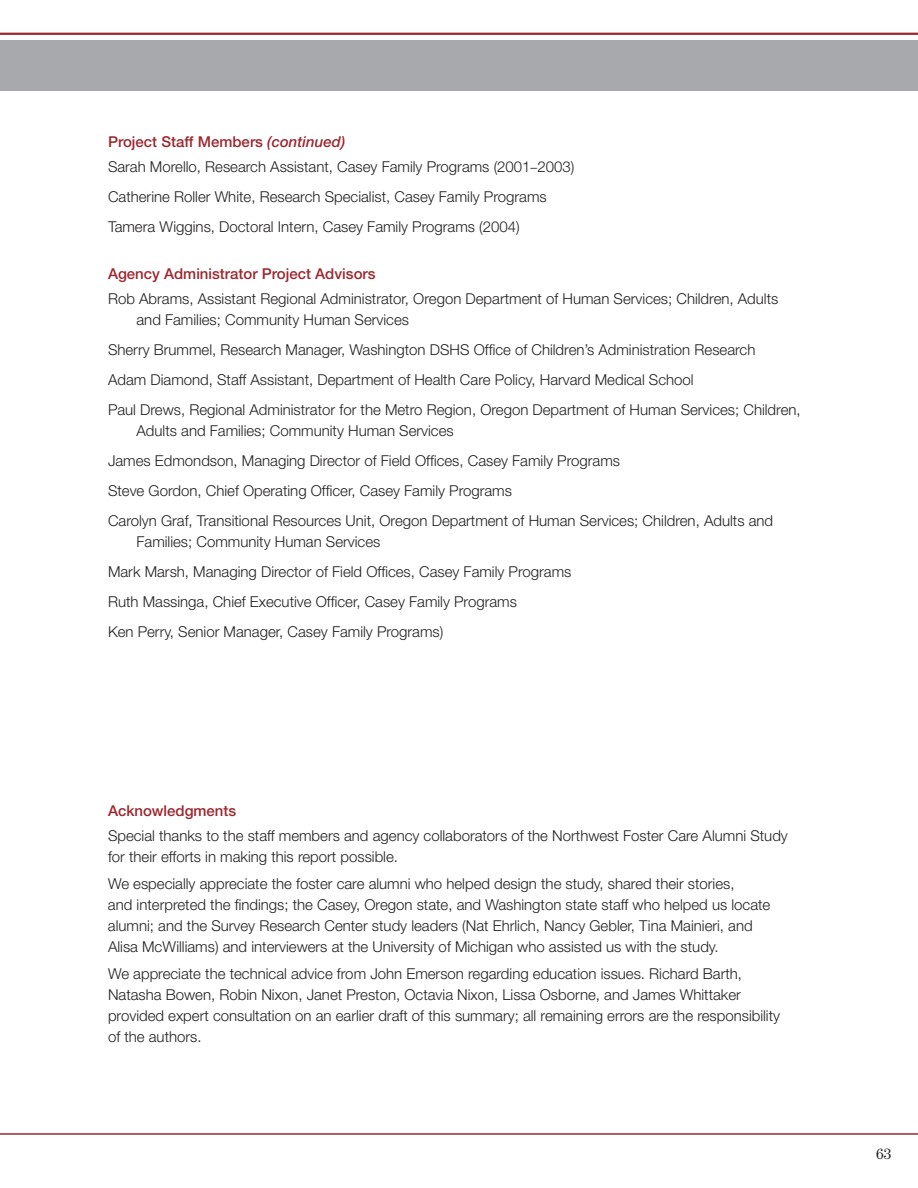
<style>
.page{position:relative;width:918px;height:1188px;background:#fff}
.page>*{position:absolute;margin:0;border:0;box-sizing:border-box;transform-origin:0 0}
.t1{font:300 15px/30px "Helvetica Neue";color:#231f20}
.t2{font:500 15px "Helvetica Neue";color:#9b282f}
.t3{font:15px "Century";color:#231f20}
.s1{font-weight:500;color:#9b282f}
.s2{font-weight:500;font-style:italic;color:#9b282f}
.s3{font-size:13.5px}
</style>
<div class="page">
<hr style="left:0;top:33px;width:918px;height:2px;background:#9b282f">
<div style="left:0;top:40px;width:918px;height:51px;background:#a8a9ad"></div>
<hr style="left:0;top:1133px;width:918px;height:2px;background:#9b282f">
<p class="t1" style="left:108px;top:128px;width:468px;line-height:25.5px"><span class="s1">Project Staff Members</span> <span class="s2">(continued)<br></span>Sarah Morello, Research Assistant, Casey Family Programs (2001<span class="s3">–</span>2003)</p>
<p class="t1" style="left:108px;top:182px;width:440px">Catherine Roller White, Research Specialist, Casey Family Programs<br>Tamera Wiggins, Doctoral Intern, Casey Family Programs (2004)</p>
<p class="t2" style="left:108px;top:264px;width:269px">Agency Administrator Project Advisors</p>
<p class="t1" style="left:136px;top:288px;width:643px;line-height:21px;text-indent:-28px">Rob Abrams, Assistant Regional Administrator, Oregon Department of Human Services; Children, Adults and Families; Community Human Services</p>
<p class="t1" style="left:108px;top:335px;width:694px">Sherry Brummel, Research Manager, Washington DSHS Office of Children’s Administration Research<br>Adam Diamond, Staff Assistant, Department of Health Care Policy, Harvard Medical School<br>Paul Drews, Regional Administrator for the Metro Region, Oregon Department of Human Services; Children,</p>
<p class="t1" style="left:108px;top:416px;width:667px;text-indent:28px">Adults and Families; Community Human Services<br>James Edmondson, Managing Director of Field Offices, Casey Family Programs<br>Steve Gordon, Chief Operating Officer, Casey Family Programs<br>Carolyn Graf, Transitional Resources Unit, Oregon Department of Human Services; Children, Adults and</p>
<p class="t1" style="left:108px;top:527px;width:465px;text-indent:28px">Families; Community Human Services<br>Mark Marsh, Managing Director of Field Offices, Casey Family Programs Ruth Massinga, Chief Executive Officer, Casey Family Programs<br>Ken Perry, Senior Manager, Casey Family Programs)</p>
<p class="t2" style="left:108px;top:801px;width:130px">Acknowledgments</p>
<p class="t1" style="left:108px;top:825px;width:681px;line-height:21px">Special thanks to the staff members and agency collaborators of the Northwest Foster Care Alumni Study for their efforts in making this report possible.</p>
<p class="t1" style="left:108px;top:873px;width:664px;line-height:21px">We especially appreciate the foster care alumni who helped design the study, shared their stories,<br>and interpreted the findings; the Casey, Oregon state, and Washington state staff who helped us locate alumni; and the Survey Research Center study leaders (Nat Ehrlich, Nancy Gebler, Tina Mainieri, and Alisa McWilliams) and interviewers at the University of Michigan who assisted us with the study.</p>
<p class="t1" style="left:108px;top:963px;width:674px;line-height:21px">We appreciate the technical advice from John Emerson regarding education issues. Richard Barth, Natasha Bowen, Robin Nixon, Janet Preston, Octavia Nixon, Lissa Osborne, and James Whittaker provided expert consultation on an earlier draft of this summary; all remaining errors are the responsibility of the authors.</p>
<p class="t3" style="left:876px;top:1146px;width:16px">63</p>
</div>
